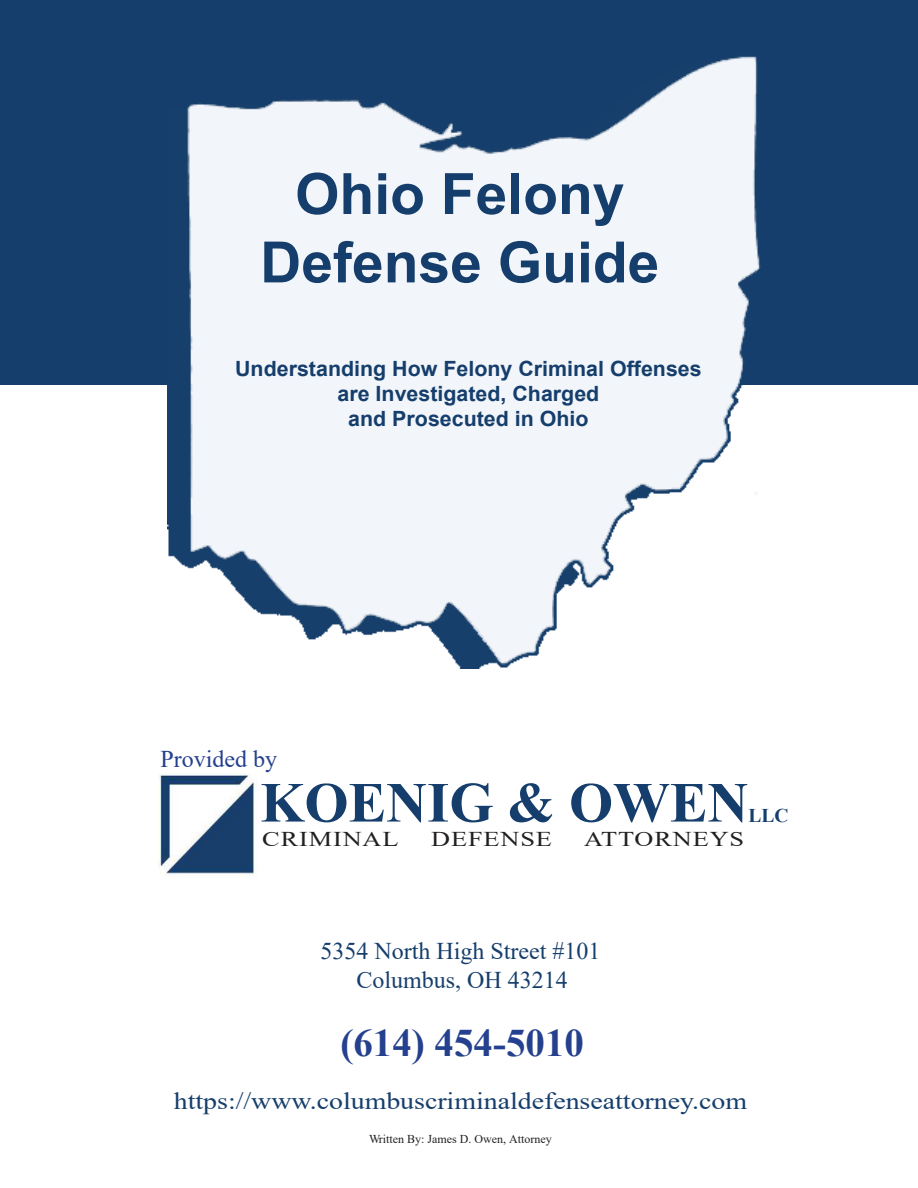
<style>
.page{position:relative;width:918px;height:1188px;background:#fff}
.page>*{position:absolute;margin:0;border:0;box-sizing:border-box;transform-origin:0 0}
.t1{font:700 57px/68.4px "Arial";color:#163e6c;text-align:center}
.t2{font:700 56.7px "Times New Roman";color:#163e6c}
.t3{font:700 39px "Times New Roman";color:#24408e}
.t4{font:24px "Times New Roman";color:#163e6c;scale:1.16 1}
.t5{font:24px/28.8px "Times New Roman";color:#163e6c;text-align:center}
.t6{font:24px "Times New Roman";color:#24408e}
.t7{font:700 21px/25.2px "Arial";color:#163e6c;text-align:center}
.t8{font:21px "Times New Roman";letter-spacing:.035em;color:#221f1f;scale:1.25 1}
.t9{font:700 19.5px "Times New Roman";color:#163e6c}
.t10{font:12px "Times New Roman";color:#221f1f}
</style>
<div class="page">
<img style="left:158px;top:774px;width:100px;height:102px">
<div style="left:0;top:0;width:918px;height:384px;background:#163e6c"></div>
<img style="left:167px;top:56px;width:594px;height:613px">
<h1 class="t1" style="left:260px;top:165px;width:401px">Ohio Felony<br>Defense Guide</h1>
<p class="t7" style="left:235px;top:356px;width:468px">Understanding How Felony Criminal Offenses are Investigated, Charged<br>and Prosecuted in Ohio</p>
<p class="t6" style="left:161px;top:742px;width:118px">Provided by</p>
<h2 class="t2" style="left:260px;top:783px;width:490px">KOENIG &amp; OWEN</h2>
<p class="t9" style="left:749px;top:808px;width:41px">LLC</p>
<p class="t8" style="left:262px;top:831px;width:110px">CRIMINAL</p>
<p class="t8" style="left:431px;top:831px;width:98px">DEFENSE</p>
<p class="t8" style="left:584px;top:831px;width:130px">ATTORNEYS</p>
<p class="t5" style="left:321px;top:939px;width:281px">5354 North High Street #101<br>Columbus, OH 43214</p>
<h3 class="t3" style="left:340px;top:1030px;width:245px">(614) 454-5010</h3>
<p class="t4" style="left:174px;top:1093px;width:496px">https://www.columbuscriminaldefenseattorney.com</p>
<p class="t10" style="left:369px;top:1131px;width:184px">Written By: James D. Owen, Attorney</p>
</div>
